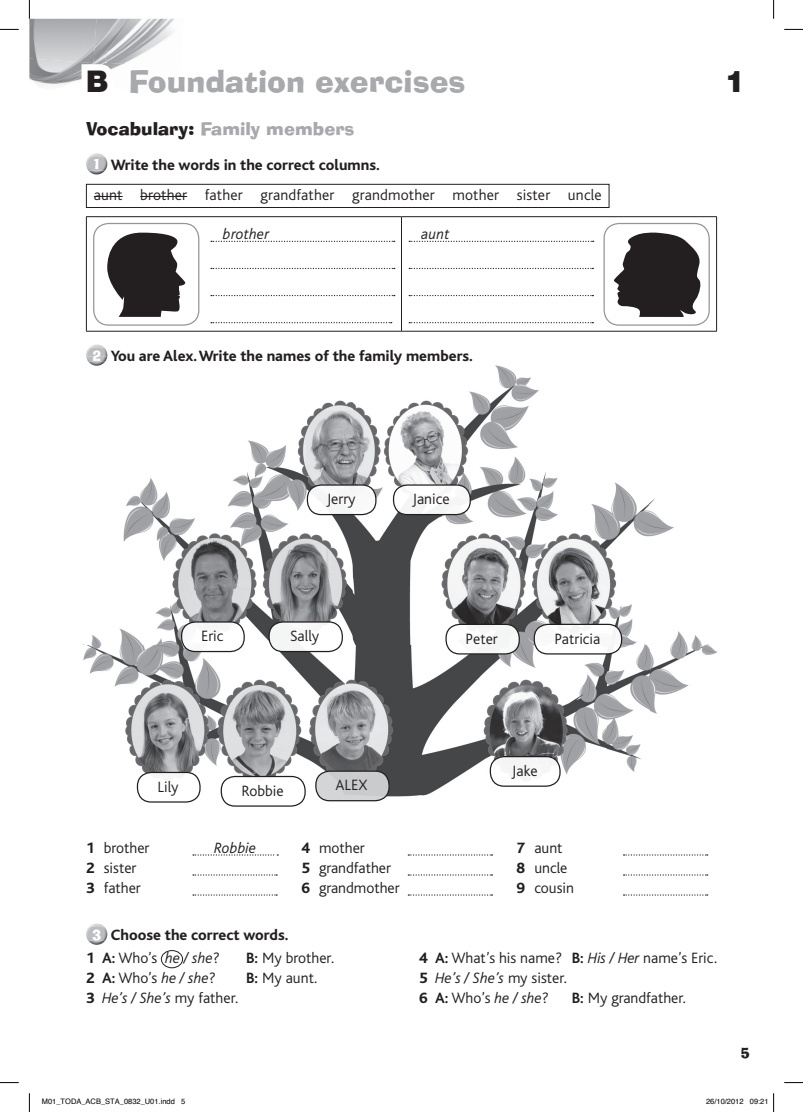
<style>
.page{position:relative;width:803px;height:1112px;background:#fff}
.page>*{position:absolute;margin:0;border:0;box-sizing:border-box;transform-origin:0 0}
.t1{font:30px "Ad Lib BT";color:#a8a9ad}
.t2{font:900 30px "Helvetica Neue LT Std";color:#231f20}
.t3{font:17.5px "Ad Lib BT";color:#a8a9ad}
.t4{font:300 15.62px/20px "Bliss";color:#231f20}
.t5{font:800 15.62px/23.5px "Bliss";color:#231f20}
.t6{font:italic 300 15.62px "Bliss";color:#231f20}
.t7{font:13.75px "Ad Lib BT";color:#231f20}
.t8{font:7.5px "Helvetica";color:#000}
.s1{font-family:"Helvetica Neue LT Std";font-weight:900;color:#231f20}
.s2{color:#231f20}
.s3{font-family:"Ad Lib BT";font-weight:400;font-size:13.75px;color:#fff}
.s4{font-weight:800}
.s5{font-weight:700}
.s6{font-weight:300}
.s7{font-weight:300;font-style:italic}
.s8{font-style:italic}
.s9{font-weight:800;font-style:normal}
.s10{font-style:normal}
</style>
<div class="page">
<img style="left:82px;top:356px;width:636px;height:451px">
<img style="left:221px;top:776px;width:84px;height:29px">
<div style="left:221px;top:775px;width:85px;height:31px;border:1px solid #231f20;border-radius:14px"></div>
<img style="left:307px;top:485px;width:69px;height:29px">
<div style="left:307px;top:484px;width:69px;height:31px;border:1px solid #231f20;border-radius:14px"></div>
<img style="left:393px;top:485px;width:77px;height:29px">
<div style="left:393px;top:484px;width:78px;height:31px;border:1px solid #231f20;border-radius:14px"></div>
<img style="left:182px;top:622px;width:62px;height:29px">
<div style="left:181px;top:621px;width:64px;height:31px;border:1px solid #231f20;border-radius:14px"></div>
<img style="left:269px;top:622px;width:73px;height:29px">
<div style="left:268px;top:621px;width:75px;height:31px;border:1px solid #231f20;border-radius:14px"></div>
<img style="left:137px;top:772px;width:63px;height:29px">
<div style="left:137px;top:771px;width:64px;height:31px;border:1px solid #231f20;border-radius:14px"></div>
<img style="left:316px;top:771px;width:73px;height:29px">
<div style="left:315px;top:770px;width:75px;height:31px;border:1px solid #231f20;border-radius:14px"></div>
<img style="left:490px;top:756px;width:70px;height:30px">
<div style="left:490px;top:755px;width:71px;height:31px;border:1px solid #231f20;border-radius:14px"></div>
<img style="left:446px;top:624px;width:73px;height:29px">
<div style="left:445px;top:623px;width:75px;height:31px;border:1px solid #231f20;border-radius:14px"></div>
<img style="left:534px;top:624px;width:88px;height:29px">
<div style="left:534px;top:623px;width:88px;height:31px;border:1px solid #231f20;border-radius:14px"></div>
<img style="left:130px;top:19px;width:45px;height:41px">
<img style="left:29px;top:19px;width:64px;height:39px">
<img style="left:93px;top:19px;width:37px;height:46px">
<img style="left:29px;top:58px;width:44px;height:27px">
<svg style="left:73px;top:58px;width:47px;height:24px"></svg>
<img style="left:90px;top:153px;width:14px;height:3px">
<img style="left:88px;top:170px;width:17px;height:4px">
<img style="left:86px;top:156px;width:21px;height:14px">
<svg style="left:94px;top:196px;width:29px;height:1px"></svg>
<hr style="left:140px;top:196px;width:47px;height:1px;background:#231f20">
<div style="left:86px;top:184px;width:523px;height:24px;border:1px solid #231f20"></div>
<svg style="left:87px;top:217px;width:629px;height:114px"></svg>
<hr style="left:86px;top:216px;width:315px;height:1px;background:#231f20">
<hr style="left:86px;top:217px;width:1px;height:114px;background:#231f20">
<hr style="left:401px;top:216px;width:316px;height:1px;background:#231f20">
<hr style="left:401px;top:217px;width:1px;height:114px;background:#231f20">
<hr style="left:716px;top:217px;width:1px;height:114px;background:#231f20">
<hr style="left:86px;top:331px;width:315px;height:1px;background:#231f20">
<hr style="left:401px;top:331px;width:316px;height:1px;background:#231f20">
<svg style="left:211px;top:241px;width:184px;height:1px"></svg>
<svg style="left:211px;top:268px;width:184px;height:1px"></svg>
<svg style="left:211px;top:295px;width:184px;height:1px"></svg>
<svg style="left:211px;top:322px;width:181px;height:1px"></svg>
<svg style="left:409px;top:241px;width:185px;height:1px"></svg>
<svg style="left:409px;top:268px;width:184px;height:1px"></svg>
<svg style="left:409px;top:295px;width:184px;height:1px"></svg>
<svg style="left:409px;top:322px;width:184px;height:1px"></svg>
<img style="left:90px;top:344px;width:13px;height:3px">
<img style="left:88px;top:361px;width:17px;height:4px">
<img style="left:86px;top:347px;width:21px;height:14px">
<img style="left:90px;top:923px;width:13px;height:3px">
<img style="left:88px;top:940px;width:17px;height:4px">
<img style="left:86px;top:926px;width:21px;height:14px">
<div style="left:161px;top:950px;width:22px;height:17px;border:1px solid #231f20;border-radius:50%"></div>
<svg style="left:193px;top:854px;width:85px;height:1px"></svg>
<svg style="left:193px;top:874px;width:84px;height:1px"></svg>
<svg style="left:193px;top:894px;width:84px;height:1px"></svg>
<svg style="left:408px;top:854px;width:84px;height:1px"></svg>
<svg style="left:408px;top:874px;width:84px;height:1px"></svg>
<svg style="left:408px;top:894px;width:84px;height:1px"></svg>
<svg style="left:623px;top:854px;width:85px;height:1px"></svg>
<svg style="left:623px;top:874px;width:85px;height:1px"></svg>
<svg style="left:623px;top:894px;width:85px;height:1px"></svg>
<div style="left:93px;top:223px;width:106px;height:102px;border:1px solid #939598;border-radius:15px"></div>
<div style="left:603px;top:223px;width:107px;height:102px;border:1px solid #939598;border-radius:15px"></div>
<svg style="left:614px;top:232px;width:88px;height:85px"></svg>
<svg style="left:107px;top:232px;width:78px;height:85px"></svg>
<svg style="left:0;top:29px;width:19px;height:1px"></svg>
<svg style="left:784px;top:29px;width:19px;height:1px"></svg>
<svg style="left:0;top:1082px;width:19px;height:1px"></svg>
<svg style="left:784px;top:1082px;width:19px;height:1px"></svg>
<svg style="left:29px;top:0;width:1px;height:19px"></svg>
<svg style="left:29px;top:1093px;width:1px;height:18px"></svg>
<svg style="left:773px;top:0;width:1px;height:19px"></svg>
<svg style="left:773px;top:1093px;width:1px;height:18px"></svg>
<h1 class="t1" style="left:86px;top:62px;width:381px"><span class="s1">B</span> Foundation exercises</h1>
<p class="t3" style="left:86px;top:118px;width:270px"><span class="s2">Vocabulary:</span> Family members</p>
<p class="t4" style="left:92px;top:149px;width:511px;line-height:30.5px"><span class="s3">1</span> <span class="s4">Write the words in the correct columns.<br></span>aunt brother father grandfather grandmother mother sister uncle</p>
<p class="t6" style="left:223px;top:226px;width:48px">brother</p>
<p class="t6" style="left:421px;top:226px;width:30px">aunt</p>
<p class="t5" style="left:92px;top:344px;width:382px"><span class="s3">2</span> You are Alex. Write the names of the family members.</p>
<h1 class="t2" style="left:725px;top:63px;width:22px">1</h1>
<p class="t4" style="left:327px;top:489px;width:31px">Jerry</p>
<p class="t4" style="left:412px;top:489px;width:39px">Janice</p>
<p class="t4" style="left:201px;top:626px;width:24px">Eric</p>
<p class="t4" style="left:290px;top:626px;width:31px">Sally</p>
<p class="t4" style="left:466px;top:628px;width:34px">Peter</p>
<p class="t4" style="left:554px;top:628px;width:47px">Patricia</p>
<p class="t4" style="left:157px;top:776px;width:23px">Lily</p>
<p class="t4" style="left:335px;top:775px;width:33px">ALEX</p>
<p class="t4" style="left:241px;top:780px;width:44px">Robbie</p>
<p class="t4" style="left:512px;top:760px;width:27px">Jake</p>
<p class="t4" style="left:86px;top:837px;width:65px"><span class="s4">1</span> brother</p>
<p class="t6" style="left:214px;top:839px;width:44px">Robbie</p>
<p class="t4" style="left:86px;top:857px;width:56px"><span class="s4">2</span> sister<br><span class="s4">3</span> father</p>
<p class="t4" style="left:301px;top:837px;width:100px"><span class="s4">4</span> mother<br><span class="s4">5</span> grandfather<br><span class="s4">6</span> grandmother</p>
<p class="t4" style="left:517px;top:837px;width:59px"><span class="s4">7</span> aunt<br><span class="s4">8</span> uncle<br><span class="s4">9</span> cousin</p>
<p class="t5" style="left:86px;top:923px;width:204px;text-indent:6px"><span class="s3">3</span> Choose the correct words.<br>1 <span class="s5">A:</span> <span class="s6">Who’s</span> <span class="s7">he / she</span><span class="s6">?</span></p>
<p class="t4" style="left:246px;top:948px;width:90px"><span class="s5">B:</span> My brother.</p>
<p class="t4" style="left:86px;top:968px;width:131px"><span class="s4">2</span> <span class="s5">A:</span> Who’s <span class="s8">he / she</span>?</p>
<p class="t4" style="left:246px;top:968px;width:73px"><span class="s5">B:</span> My aunt.</p>
<p class="t6" style="left:86px;top:989px;width:154px"><span class="s9">3</span> He’s / She’s <span class="s10">my father.</span></p>
<p class="t4" style="left:419px;top:948px;width:299px"><span class="s4">4</span> <span class="s5">A:</span> What’s his name? <span class="s5">B:</span> <span class="s8">His / Her</span> name’s Eric.<br><span class="s4">5</span> <span class="s8">He’s / She’s</span> my sister.<br><span class="s4">6</span> <span class="s5">A:</span> Who’s <span class="s8">he / she</span>?</p>
<p class="t4" style="left:572px;top:988px;width:116px"><span class="s5">B:</span> My grandfather.</p>
<p class="t7" style="left:740px;top:1043px;width:11px">5</p>
<p class="t8" style="left:42px;top:1095px;width:145px">M01_TODA_ACB_STA_0832_U01.indd 5</p>
<p class="t8" style="left:706px;top:1095px;width:64px">26/10/2012 09:21</p>
</div>
